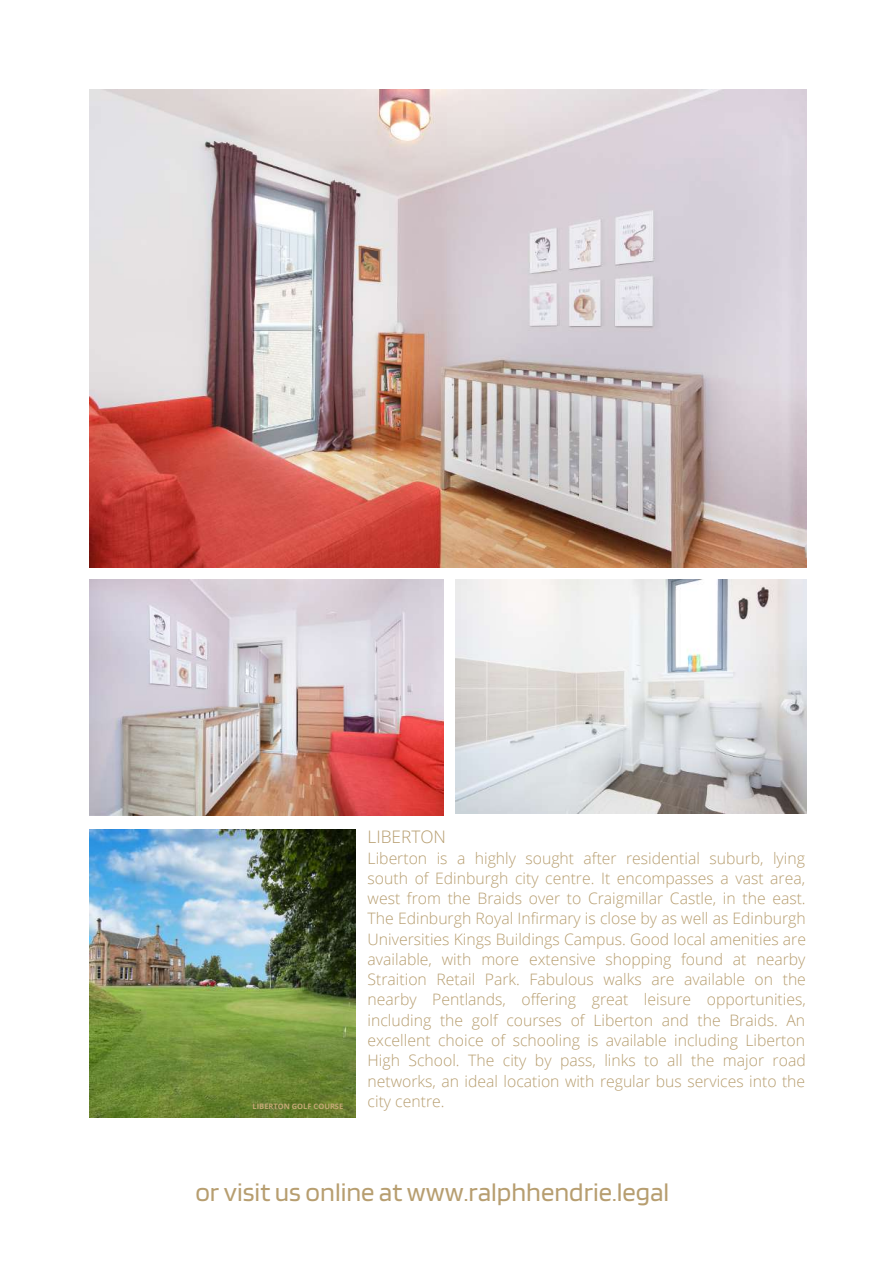
<style>
.page{position:relative;width:894px;height:1264px;background:#fff}
.page>*{position:absolute;margin:0;border:0;box-sizing:border-box;transform-origin:0 0}
.t1{font:26.7px "Blinker";color:#b79e70}
.t2{font:300 17.25px "Open Sans";color:#b79e70}
.t3{font:300 15.75px/20.2px "Open Sans";color:#b79e70;text-align:justify}
.t4{font:700 7.5px "Open Sans";color:#c5a976}
</style>
<div class="page">
<img style="left:89px;top:89px;width:716px;height:478px">
<img style="left:89px;top:580px;width:354px;height:235px">
<img style="left:456px;top:580px;width:350px;height:233px">
<img style="left:89px;top:829px;width:266px;height:288px">
<p class="t2" style="left:367px;top:824px;width:80px">LIBERTON</p>
<p class="t3" style="left:367px;top:847px;width:440px">Liberton is a highly sought after residential suburb, lying south of Edinburgh city centre. It encompasses a vast area, west from the Braids over to Craigmillar Castle, in the east.<br>The Edinburgh Royal Infirmary is close by as well as Edinburgh Universities Kings Buildings Campus. Good local amenities are available, with more extensive shopping found at nearby Straition Retail Park. Fabulous walks are available on the nearby Pentlands, offering great leisure opportunities, including the golf courses of Liberton and the Braids. An excellent choice of schooling is available including Liberton High School. The city by pass, links to all the major road networks, an ideal location with regular bus services into the</p>
<p class="t4" style="left:252px;top:1100px;width:92px">LIBERTON GOLF COURSE</p>
<p class="t3" style="left:367px;top:1090px;width:78px">city centre.</p>
<h1 class="t1" style="left:195px;top:1174px;width:475px">or visit us online at www.ralphhendrie.legal</h1>
</div>
